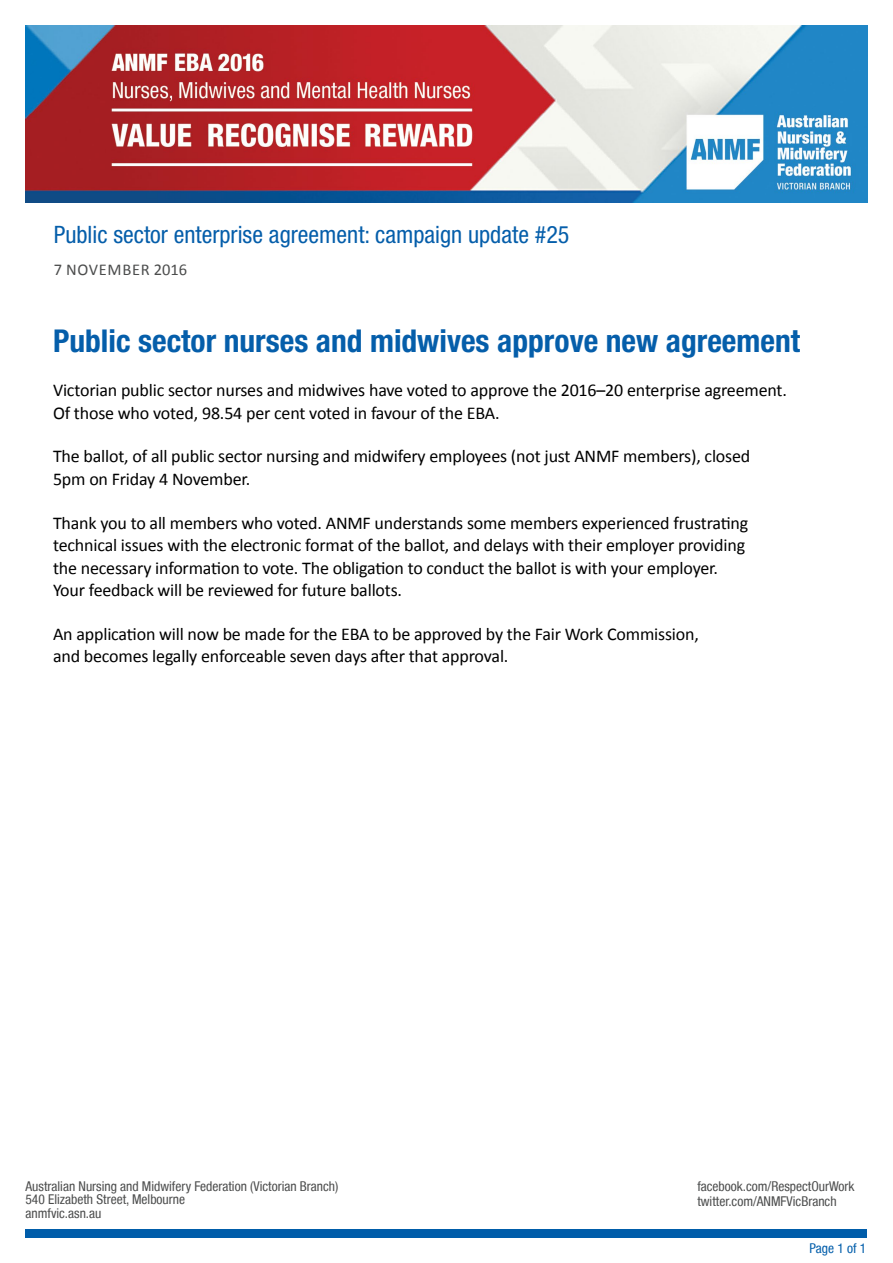
<style>
.page{position:relative;width:893px;height:1263px;background:#fff}
.page>*{position:absolute;margin:0;border:0;box-sizing:border-box;transform-origin:0 0}
.t1{font:700 condensed 31.5px "Helvetica Neue LT Std";color:#055eaa}
.t2{font:condensed 24px "Helvetica Neue LT Std";color:#055eaa}
.t3{font:18px/22.5px "Calibri";letter-spacing:-.01em;color:#000}
.t4{font:16.5px "Calibri";letter-spacing:.04em;color:#4c4d4d}
.t5{font:condensed 13.5px/13.5px "Helvetica Neue LT";color:#4c4d4d}
.t6{font:condensed 13.5px "Helvetica Neue LT";color:#005daa}
</style>
<div class="page">
<img style="left:26px;top:26px;width:841px;height:176px">
<div style="left:26px;top:1229px;width:841px;height:8px;background:#005daa"></div>
<h2 class="t2" style="left:54px;top:220px;width:517px">Public sector enterprise agreement: campaign update #25</h2>
<p class="t4" style="left:54px;top:259px;width:135px">7 NOVEMBER 2016</p>
<h1 class="t1" style="left:53px;top:322px;width:748px">Public sector nurses and midwives approve new agreement</h1>
<p class="t3" style="left:53px;top:379px;width:735px">Victorian public sector nurses and midwives have voted to approve the 2016–20 enterprise agreement.<br>Of those who voted, 98.54 per cent voted in favour of the EBA.</p>
<p class="t3" style="left:53px;top:445px;width:699px">The ballot, of all public sector nursing and midwifery employees (not just ANMF members), closed<br>5pm on Friday 4 November.</p>
<p class="t3" style="left:53px;top:511px;width:697px">Thank you to all members who voted. ANMF understands some members experienced frustrating technical issues with the electronic format of the ballot, and delays with their employer providing the necessary information to vote. The obligation to conduct the ballot is with your employer.<br>Your feedback will be reviewed for future ballots.</p>
<p class="t3" style="left:53px;top:623px;width:647px">An application will now be made for the EBA to be approved by the Fair Work Commission, and becomes legally enforceable seven days after that approval.</p>
<p class="t5" style="left:26px;top:1179px;width:314px">Australian Nursing and Midwifery Federation (Victorian Branch)<br>540 Elizabeth Street, Melbourne<br>anmfvic.asn.au</p>
<p class="t5" style="left:697px;top:1178px;width:159px;line-height:15px">facebook.com/RespectOurWork twitter.com/ANMFVicBranch</p>
<p class="t6" style="left:809px;top:1240px;width:58px">Page 1 of 1</p>
</div>
